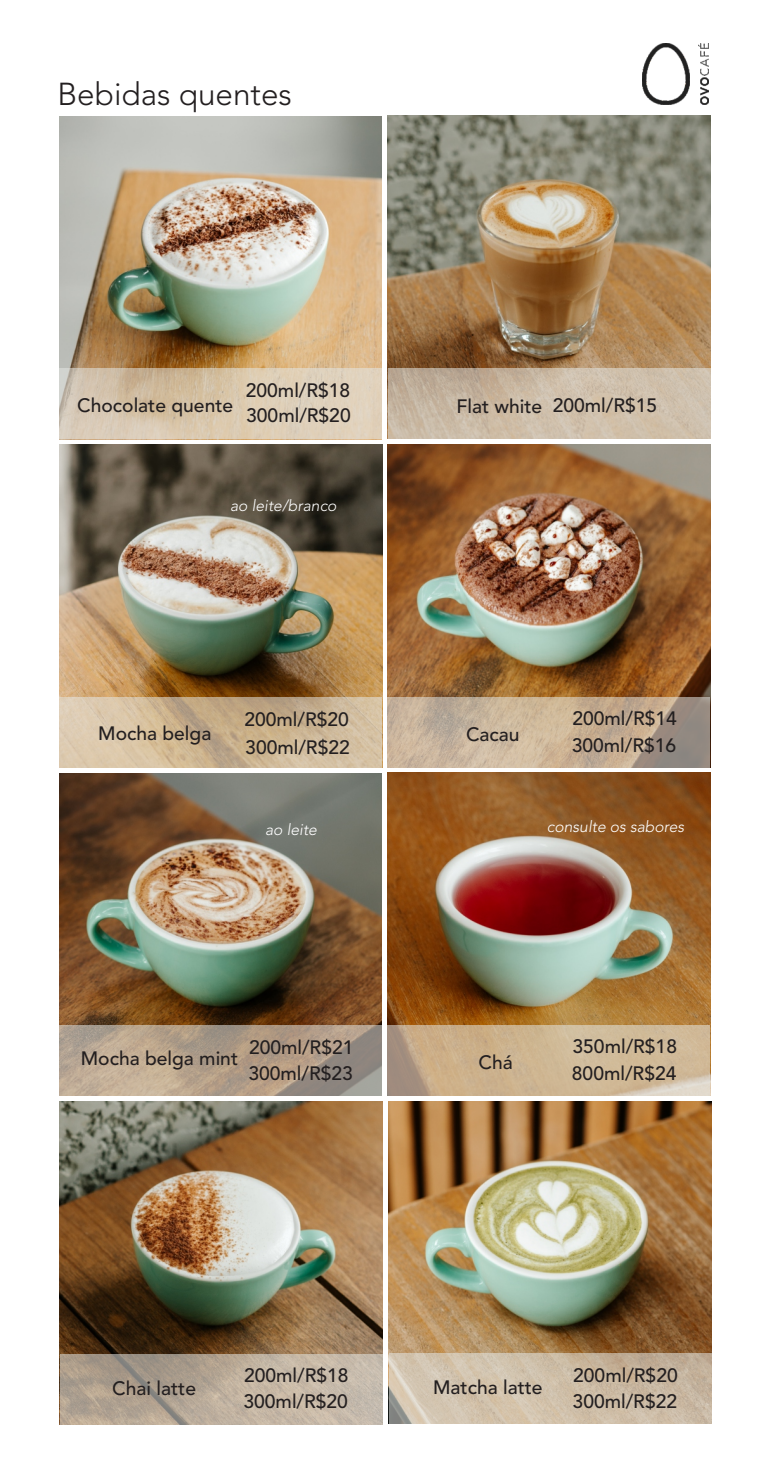
<style>
.page{position:relative;width:769px;height:1474px;background:#fff}
.page>*{position:absolute;margin:0;border:0;box-sizing:border-box;transform-origin:0 0}
.t1{font:300 31.5px "Avenir";color:#231f20}
.t2{font:500 19.25px/26.1px "Avenir";color:#231f20}
.t3{font:italic 300 15.75px "Avenir";color:#fff}
</style>
<div class="page">
<img style="left:698px;top:43px;width:10px;height:61px">
<img style="left:643px;top:43px;width:46px;height:61px">
<img style="left:60px;top:1101px;width:322px;height:253px">
<img style="left:389px;top:1101px;width:322px;height:252px">
<img style="left:388px;top:116px;width:322px;height:252px">
<img style="left:59px;top:116px;width:322px;height:253px">
<img style="left:388px;top:772px;width:322px;height:253px">
<img style="left:59px;top:773px;width:323px;height:322px">
<img style="left:388px;top:444px;width:322px;height:253px">
<img style="left:60px;top:445px;width:322px;height:253px">
<div style="left:60px;top:698px;width:322px;height:70px;background:#e4e6e3;opacity:.56"></div>
<div style="left:59px;top:369px;width:322px;height:70px;background:#e4e6e3;opacity:.56"></div>
<div style="left:388px;top:368px;width:322px;height:70px;background:#e4e6e3;opacity:.56"></div>
<div style="left:388px;top:697px;width:322px;height:70px;background:#e4e6e3;opacity:.56"></div>
<div style="left:60px;top:1025px;width:322px;height:70px;background:#e4e6e3;opacity:.56"></div>
<div style="left:388px;top:1025px;width:322px;height:70px;background:#e4e6e3;opacity:.56"></div>
<div style="left:60px;top:1354px;width:322px;height:70px;background:#e4e6e3;opacity:.56"></div>
<div style="left:389px;top:1353px;width:322px;height:70px;background:#e4e6e3;opacity:.56"></div>
<h1 class="t1" style="left:57px;top:74px;width:236px">Bebidas quentes</h1>
<p class="t2" style="left:77px;top:393px;width:157px">Chocolate quente</p>
<p class="t2" style="left:246px;top:378px;width:106px;line-height:25.2px">200ml/R$18<br>300ml/R$20</p>
<p class="t3" style="left:230px;top:495px;width:108px">ao leite/branco</p>
<p class="t2" style="left:98px;top:721px;width:115px">Mocha belga</p>
<p class="t2" style="left:244px;top:706px;width:107px;line-height:27.7px">200ml/R$20<br>300ml/R$22</p>
<p class="t2" style="left:456px;top:392px;width:202px">Flat white 200ml/R$15</p>
<p class="t2" style="left:466px;top:721px;width:55px">Cacau</p>
<p class="t2" style="left:572px;top:705px;width:107px;line-height:27.1px">200ml/R$14<br>300ml/R$16</p>
<p class="t3" style="left:265px;top:819px;width:53px">ao leite</p>
<p class="t3" style="left:547px;top:816px;width:139px">consulte os sabores</p>
<p class="t2" style="left:81px;top:1045px;width:159px">Mocha belga mint</p>
<p class="t2" style="left:248px;top:1035px;width:107px;line-height:25.6px">200ml/R$21<br>300ml/R$23</p>
<p class="t2" style="left:478px;top:1049px;width:36px">Chá</p>
<p class="t2" style="left:572px;top:1034px;width:107px">350ml/R$18<br>800ml/R$24</p>
<p class="t2" style="left:112px;top:1375px;width:85px">Chai latte</p>
<p class="t2" style="left:243px;top:1363px;width:107px">200ml/R$18<br>300ml/R$20</p>
<p class="t2" style="left:433px;top:1374px;width:111px">Matcha latte</p>
<p class="t2" style="left:573px;top:1362px;width:107px">200ml/R$20<br>300ml/R$22</p>
</div>
